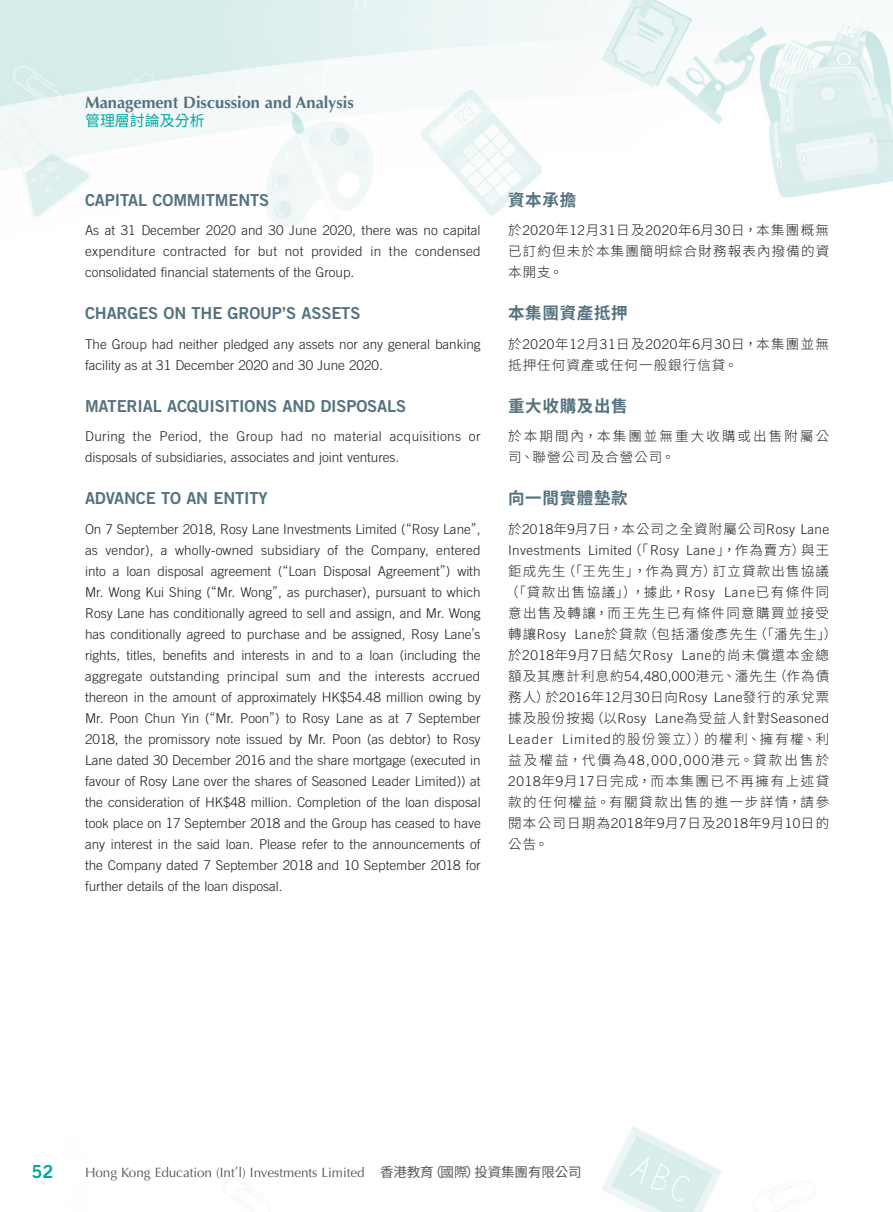
<style>
.page{position:relative;width:893px;height:1212px;background:#fff}
.page>*{position:absolute;margin:0;border:0;box-sizing:border-box;transform-origin:0 0}
.t1{font:18px "Trade Gothic LT Std Bd 2";color:#00a8a3}
.Heading_1{font:16.5px "Trade Gothic LT Std Bd 2";letter-spacing:-.01em;color:#55727e}
.t2{font:700 16.5px "Optima LT Std";color:#55727e}
.C_Heading_1{font:700 16.5px "Source Han Sans TC";letter-spacing:.04em;color:#55727e}
.t3{font:15px "Source Han Sans TC";color:#00a8a3}
.Body_Text{font:300 13.5px/21px "Trade Gothic LT Std";color:#231f20;text-align:justify}
.C_Body_Text{font:300 13.5px/21px "Source Han Sans TC";letter-spacing:.095em;color:#231f20}
.t4{font:13.5px "Optima LT Std";letter-spacing:-.005em;color:#57585a}
.C_Body_Text-2{font:300 13.5px/21px "Source Han Sans TC";letter-spacing:.155em;color:#231f20}
.s1{font-family:"Trade Gothic LT Std"}
.s2{font-family:"Source Han Sans TC"}
</style>
<div class="page">
<img style="left:0;top:0;width:893px;height:1212px">
<p class="t2" style="left:85px;top:93px;width:270px">Management Discussion and Analysis</p>
<p class="t3" style="left:85px;top:112px;width:121px">管理層討論及分析</p>
<p class="Heading_1" style="left:85px;top:190px;width:186px">CAPITAL COMMITMENTS</p>
<p class="Body_Text" style="left:85px;top:220px;width:397px">As at 31 December 2020 and 30 June 2020, there was no capital expenditure contracted for but not provided in the condensed consolidated financial statements of the Group.</p>
<p class="Heading_1" style="left:85px;top:303px;width:277px">CHARGES ON THE GROUP’S ASSETS</p>
<p class="Body_Text" style="left:85px;top:333px;width:397px">The Group had neither pledged any assets nor any general banking facility as at 31 December 2020 and 30 June 2020.</p>
<p class="Heading_1" style="left:85px;top:396px;width:323px">MATERIAL ACQUISITIONS AND DISPOSALS</p>
<p class="Body_Text" style="left:85px;top:426px;width:397px">During the Period, the Group had no material acquisitions or disposals of subsidiaries, associates and joint ventures.</p>
<p class="Heading_1" style="left:85px;top:488px;width:184px">ADVANCE TO AN ENTITY</p>
<p class="Body_Text" style="left:85px;top:518px;width:397px">On 7 September 2018, Rosy Lane Investments Limited (“Rosy Lane”, as vendor), a wholly-owned subsidiary of the Company, entered into a loan disposal agreement (“Loan Disposal Agreement”) with Mr. Wong Kui Shing (“Mr. Wong”, as purchaser), pursuant to which Rosy Lane has conditionally agreed to sell and assign, and Mr. Wong has conditionally agreed to purchase and be assigned, Rosy Lane’s rights, titles, benefits and interests in and to a loan (including the aggregate outstanding principal sum and the interests accrued thereon in the amount of approximately HK$54.48 million owing by Mr. Poon Chun Yin (“Mr. Poon”) to Rosy Lane as at 7 September 2018, the promissory note issued by Mr. Poon (as debtor) to Rosy Lane dated 30 December 2016 and the share mortgage (executed in favour of Rosy Lane over the shares of Seasoned Leader Limited)) at the consideration of HK$48 million. Completion of the loan disposal took place on 17 September 2018 and the Group has ceased to have any interest in the said loan. Please refer to the announcements of the Company dated 7 September 2018 and 10 September 2018 for further details of the loan disposal.</p>
<p class="C_Heading_1" style="left:508px;top:191px;width:70px">資本承擔</p>
<p class="C_Body_Text" style="left:508px;top:220px;width:323px;text-align:justify">於<span class="s1">2020</span>年<span class="s1">12</span>月<span class="s1">31</span>日及<span class="s1">2020</span>年<span class="s1">6</span>月<span class="s1">30</span>日，本集團概無已訂約但未於本集團簡明綜合財務報表內撥備的資本開支。</p>
<p class="C_Heading_1" style="left:508px;top:304px;width:121px">本集團資產抵押</p>
<p class="C_Body_Text" style="left:508px;top:334px;width:322px">於<span class="s1">2020</span>年<span class="s1">12</span>月<span class="s1">31</span>日及<span class="s1">2020</span>年<span class="s1">6</span>月<span class="s1">30</span>日，本集團並無抵押任何資產或任何一般銀行信貸。</p>
<p class="C_Heading_1" style="left:508px;top:397px;width:121px">重大收購及出售</p>
<p class="C_Body_Text-2" style="left:508px;top:426px;width:323px">於本期間內，本集團並無重大收購或出售附屬公司、聯營公司及合營公司。</p>
<p class="C_Heading_1" style="left:508px;top:489px;width:121px">向一間實體墊款</p>
<p class="C_Body_Text" style="left:505px;top:519px;width:334px">於<span class="s1">2018</span>年<span class="s1">9</span>月<span class="s1">7</span>日，本公司之全資附屬公司<span class="s1">Rosy Lane<br>Investments Limited</span>（「<span class="s1">Rosy Lane</span>」，作為賣方）與王鉅成先生（「王先生」，作為買方）訂立貸款出售協議（「貸款出售協議」），據此，<span class="s1">Rosy Lane</span>已有條件同意出售及轉讓，而王先生已有條件同意購買並接受轉讓<span class="s1">Rosy Lane</span>於貸款（包括潘俊彥先生（「潘先生」）於<span class="s1">2018</span>年<span class="s1">9</span>月<span class="s1">7</span>日結欠<span class="s1">Rosy Lane</span>的尚未償還本金總額及其應計利息約<span class="s1">54,480,000</span>港元、潘先生（作為債務人）於<span class="s1">2016</span>年<span class="s1">12</span>月<span class="s1">30</span>日向<span class="s1">Rosy Lane</span>發行的承兌票據及股份按揭（以<span class="s1">Rosy Lane</span>為受益人針對<span class="s1">Seasoned<br>Leader Limited</span>的股份簽立））的權利、擁有權、利益及權益，代價為<span class="s1">48,000,000</span>港元。貸款出售於<br><span class="s1">2018</span>年<span class="s1">9</span>月<span class="s1">17</span>日完成，而本集團已不再擁有上述貸款的任何權益。有關貸款出售的進一步詳情，請參閱本公司日期為<span class="s1">2018</span>年<span class="s1">9</span>月<span class="s1">7</span>日及<span class="s1">2018</span>年<span class="s1">9</span>月<span class="s1">10</span>日的公告。</p>
<h1 class="t1" style="left:32px;top:1160px;width:24px">52</h1>
<p class="t4" style="left:85px;top:1165px;width:498px">Hong Kong Education (Int’l) Investments Limited<span class="s2">　香港教育（國際）投資集團有限公司</span></p>
</div>
